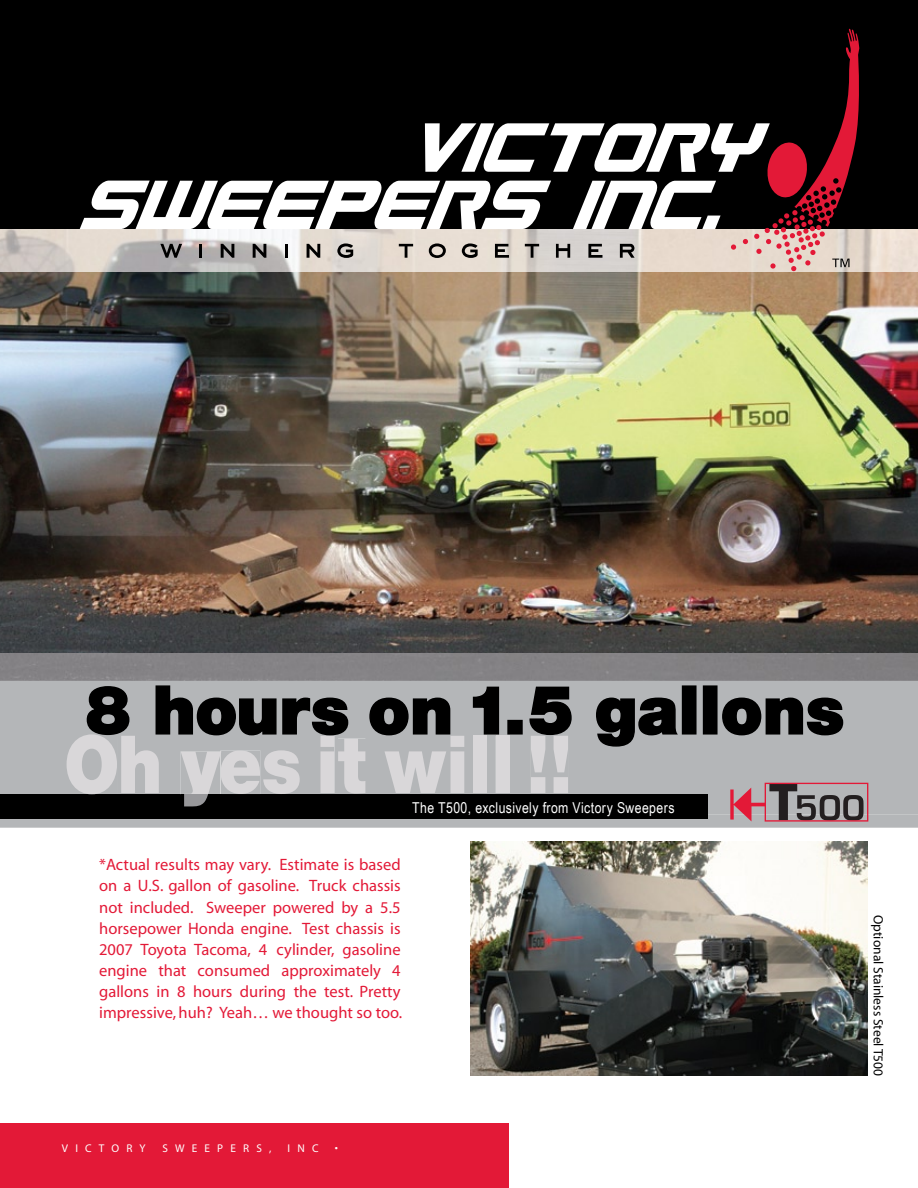
<style>
.page{position:relative;width:918px;height:1188px;background:#fff}
.page>*{position:absolute;margin:0;border:0;box-sizing:border-box;transform-origin:0 0}
.t1{font:900 80.1px "Helvetica Neue";letter-spacing:-.01em;color:#d9d7d9;scale:.87 1}
.t2{font:900 66.75px "Helvetica Neue";color:#000}
.t3{font:16.5px/21px "Myriad";color:#e31937;text-align:justify}
.t4{font:15px "Arial Narrow";letter-spacing:.025em;color:#fff}
.t5{font:13.5px "Myriad";color:#000}
.t6{font:11.25px "Myriad";letter-spacing:.64em;color:#fff}
</style>
<div class="page">
<img style="left:470px;top:842px;width:398px;height:234px">
<img style="left:0;top:229px;width:918px;height:452px">
<hr style="left:0;top:681px;width:918px;height:4px;background:#b4b6b8">
<div style="left:0;top:0;width:918px;height:229px;background:#000"></div>
<svg style="left:80px;top:29px;width:781px;height:242px"></svg>
<div style="left:0;top:1123px;width:508px;height:65px;background:#e31937"></div>
<svg style="left:0;top:685px;width:918px;height:143px;background:#939495"></svg>
<h2 class="t2" style="left:86px;top:670px;width:760px">8 hours on 1.5 gallons</h2>
<h1 class="t1" style="left:64px;top:717px;width:585px">Oh yes it will !!</h1>
<p class="t4" style="left:412px;top:799px;width:264px">The T500, exclusively from Victory Sweepers</p>
<p class="t3" style="left:99px;top:855px;width:305px">*Actual results may vary. Estimate is based on a U.S. gallon of gasoline. Truck chassis not included. Sweeper powered by a 5.5 horsepower Honda engine. Test chassis is 2007 Toyota Tacoma, 4 cylinder, gasoline engine that consumed approximately 4 gallons in 8 hours during the test. Pretty impressive, huh? Yeah… we thought so too.</p>
<p class="t6" style="left:62px;top:1142px;width:85px">VICTORY</p>
<p class="t6" style="left:162px;top:1142px;width:111px">SWEEPERS,</p>
<p class="t6" style="left:288px;top:1142px;width:33px">INC</p>
<p class="t6" style="left:335px;top:1142px;width:5px">•</p>
<p class="t5" style="left:885px;top:915px;width:163px;rotate:90deg">Optional Stainless Steel T500</p>
</div>
